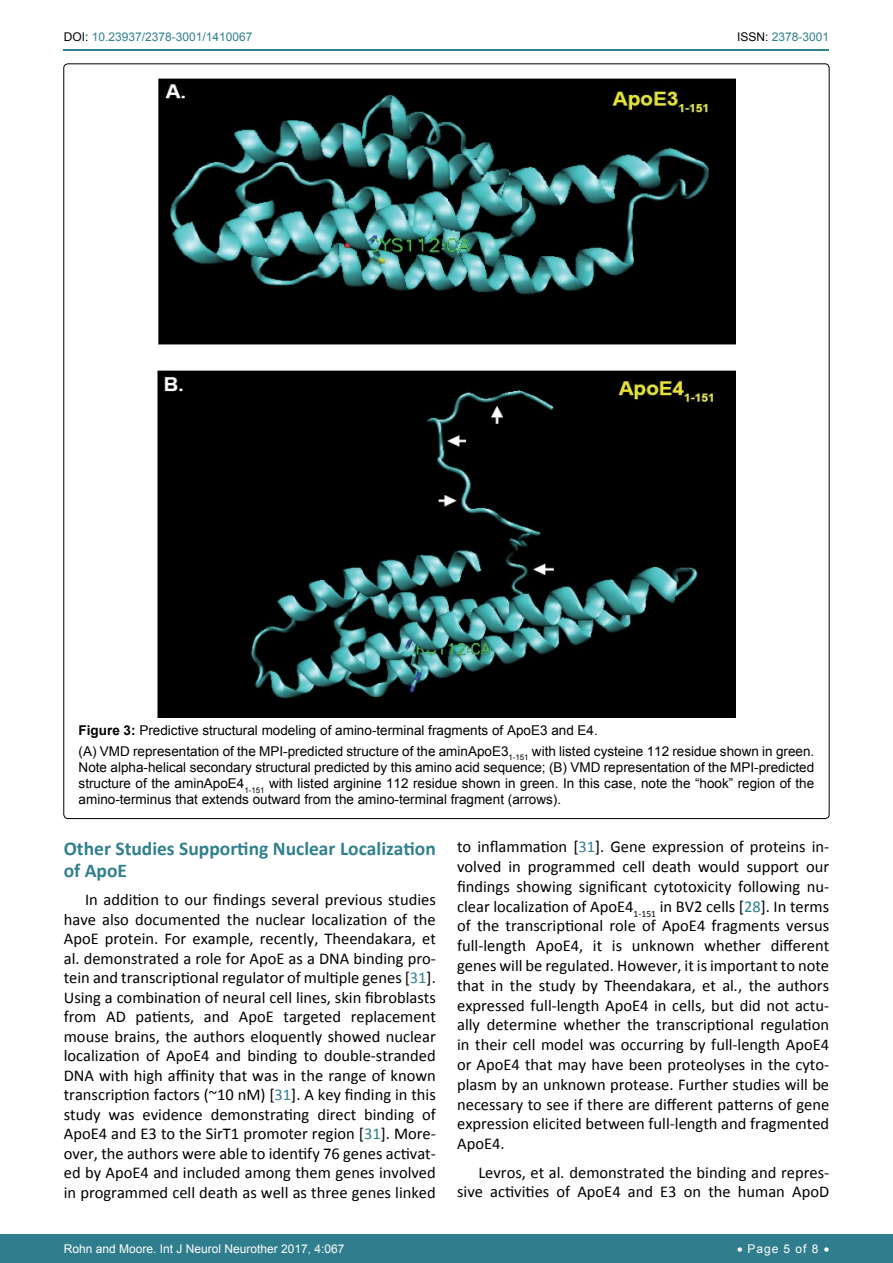
<style>
.page{position:relative;width:893px;height:1263px;background:#fff}
.page>*{position:absolute;margin:0;border:0;box-sizing:border-box;transform-origin:0 0}
.t1{font:700 19.5px/22.5px "Calibri";color:#30808d}
.t2{font:16.5px/19.8px "Calibri";color:#000;text-align:justify}
.t3{font:13.5px/16.2px "Arial";color:#000}
.t4{font:12px "Arial";color:#fff}
.t5{font:12px "Arial";color:#30808d}
.s1{color:#000}
.s2{font-weight:700}
.s3{color:#30808d}
.s4{font-style:italic}
</style>
<div class="page">
<div style="left:0;top:1234px;width:893px;height:29px;background:#307d8d"></div>
<hr style="left:64px;top:49px;width:765px;height:2px;background:#30808d">
<img style="left:158px;top:78px;width:577px;height:639px">
<p class="t5" style="left:64px;top:29px;width:190px"><span class="s1">DOI:</span> 10.23937/2378-3001/1410067</p>
<p class="t5" style="left:737px;top:29px;width:94px"><span class="s1">ISSN:</span> 2378-3001</p>
<p class="t3" style="left:79px;top:721px;width:737px;line-height:20.4px"><span class="s2">Figure 3:</span> Predictive structural modeling of amino-terminal fragments of ApoE3 and E4.<br>(A) VMD representation of the MPI-predicted structure of the aminApoE3<sub>1-151</sub> with listed cysteine 112 residue shown in green.</p>
<p class="t3" style="left:79px;top:759px;width:737px;text-align:justify">Note alpha-helical secondary structural predicted by this amino acid sequence; (B) VMD representation of the MPI-predicted structure of the aminApoE4<sub>1-151</sub> with listed arginine 112 residue shown in green. In this case, note the “hook” region of the amino-terminus that extends outward from the amino-terminal fragment (arrows).</p>
<p class="t1" style="left:64px;top:836px;width:374px">Other Studies Supporting Nuclear Localization of ApoE</p>
<p class="t2" style="left:64px;top:890px;width:374px;text-indent:21px">In addition to our findings several previous studies have also documented the nuclear localization of the ApoE protein. For example, recently, Theendakara, et al. demonstrated a role for ApoE as a DNA binding pro&shy;tein and transcriptional regulator of multiple genes [<span class="s3">31</span>].<br>Using a combination of neural cell lines, skin fibroblasts from AD patients, and ApoE targeted replacement mouse brains, the authors eloquently showed nuclear localization of ApoE4 and binding to double-stranded DNA with high affinity that was in the range of known transcription factors (~10 nM) [<span class="s3">31</span>]. A key finding in this study was evidence demonstrating direct binding of ApoE4 and E3 to the SirT1 promoter region [<span class="s3">31</span>]. More&shy;over, the authors were able to identify 76 genes activat&shy;ed by ApoE4 and included among them genes involved in programmed cell death as well as three genes linked</p>
<p class="t2" style="left:457px;top:837px;width:374px">to inflammation [<span class="s3">31</span>]. Gene expression of proteins in&shy;volved in programmed cell death would support our findings showing significant cytotoxicity following nu&shy;clear localization of ApoE4<sub>1-151</sub> in BV2 cells [<span class="s3">28</span>]. In terms of the transcriptional role of ApoE4 fragments versus full-length ApoE4, it is unknown whether different genes will be regulated. However, it is important to note that in the study by Theendakara, et al<span class="s4">.</span>, the authors expressed full-length ApoE4 in cells, but did not actu&shy;ally determine whether the transcriptional regulation in their cell model was occurring by full-length ApoE4 or ApoE4 that may have been proteolyses in the cyto&shy;plasm by an unknown protease. Further studies will be necessary to see if there are different patterns of gene expression elicited between full-length and fragmented ApoE4.</p>
<p class="t2" style="left:457px;top:1162px;width:374px;text-align:right">Levros, et al<span class="s4">.</span> demonstrated the binding and repres&shy;sive activities of ApoE4 and E3 on the human ApoD</p>
<p class="t4" style="left:64px;top:1241px;width:282px">Rohn and Moore. Int J Neurol Neurother 2017, 4:067</p>
<p class="t4" style="left:737px;top:1241px;width:94px">• Page 5 of 8 •</p>
</div>
